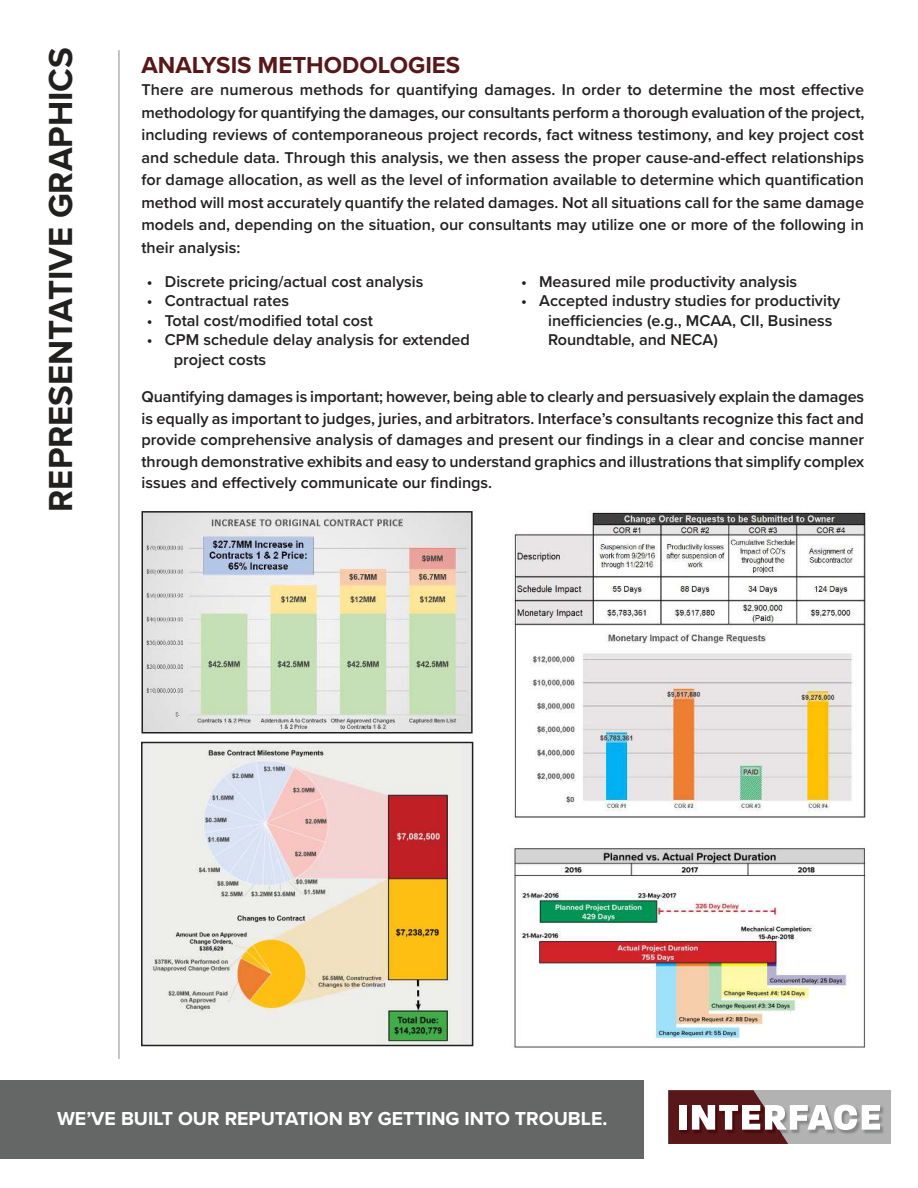
<style>
.page{position:relative;width:918px;height:1188px;background:#fff}
.page>*{position:absolute;margin:0;border:0;box-sizing:border-box;transform-origin:0 0}
.t1{font:700 34.5px "Proxima Nova";color:#221f1f}
.t2{font:700 24px "Proxima Nova";color:#591719}
.t3{font:700 19.5px "Proxima Nova";color:#fff}
.t4{font:600 16.2px/22.5px "Proxima Nova";color:#221f1f;text-align:justify}
</style>
<div class="page">
<div style="left:142px;top:743px;width:330px;height:302px;background:#ecefea"></div>
<div style="left:668px;top:1090px;width:223px;height:54px;background:#b2b2b2"></div>
<img style="left:880px;top:1106px;width:4px;height:28px">
<svg style="left:668px;top:1090px;width:212px;height:54px"></svg>
<div style="left:0;top:1080px;width:644px;height:79px;background:#656666"></div>
<img style="left:144px;top:514px;width:326px;height:217px">
<div style="left:141px;top:511px;width:332px;height:223px;border:2px solid #221f1f"></div>
<hr style="left:118px;top:50px;width:2px;height:1009px;background:#b2b2b2">
<img style="left:152px;top:747px;width:298px;height:295px">
<div style="left:141px;top:742px;width:332px;height:304px;border:2px solid #221f1f"></div>
<img style="left:513px;top:848px;width:353px;height:200px">
<img style="left:513px;top:512px;width:353px;height:305px">
<h1 class="t1" style="left:46px;top:512px;width:466px;rotate:-90deg">REPRESENTATIVE GRAPHICS</h1>
<h2 class="t2" style="left:141px;top:55px;width:320px">ANALYSIS METHODOLOGIES</h2>
<p class="t4" style="left:141px;top:80px;width:724px">There are numerous methods for quantifying damages. In order to determine the most effective methodology for quantifying the damages, our consultants perform a thorough evaluation of the project, including reviews of contemporaneous project records, fact witness testimony, and key project cost and schedule data. Through this analysis, we then assess the proper cause-and-effect relationships for damage allocation, as well as the level of information available to determine which quantification method will most accurately quantify the related damages. Not all situations call for the same damage models and, depending on the situation, our consultants may utilize one or more of the following in their analysis:</p>
<p class="t4" style="left:147px;top:271px;width:278px">• Discrete pricing/actual cost analysis</p>
<p class="t4" style="left:147px;top:291px;width:144px">• Contractual rates</p>
<p class="t4" style="left:147px;top:310px;width:228px">• Total cost/modified total cost</p>
<p class="t4" style="left:174px;top:331px;width:298px;line-height:19.5px;text-indent:-27px">• CPM schedule delay analysis for extended project costs</p>
<p class="t4" style="left:521px;top:271px;width:278px">• Measured mile productivity analysis</p>
<p class="t4" style="left:548px;top:292px;width:294px;line-height:19.5px;text-align:left;text-indent:-27px">• Accepted industry studies for productivity inefficiencies (e.g., MCAA, CII, Business<br>Roundtable, and NECA)</p>
<p class="t4" style="left:141px;top:387px;width:724px;line-height:21.6px">Quantifying damages is important; however, being able to clearly and persuasively explain the damages is equally as important to judges, juries, and arbitrators. Interface’s consultants recognize this fact and provide comprehensive analysis of damages and present our findings in a clear and concise manner through demonstrative exhibits and easy to understand graphics and illustrations that simplify complex issues and effectively communicate our findings.</p>
<p class="t3" style="left:57px;top:1110px;width:552px">WE’VE BUILT OUR REPUTATION BY GETTING INTO TROUBLE.</p>
</div>
